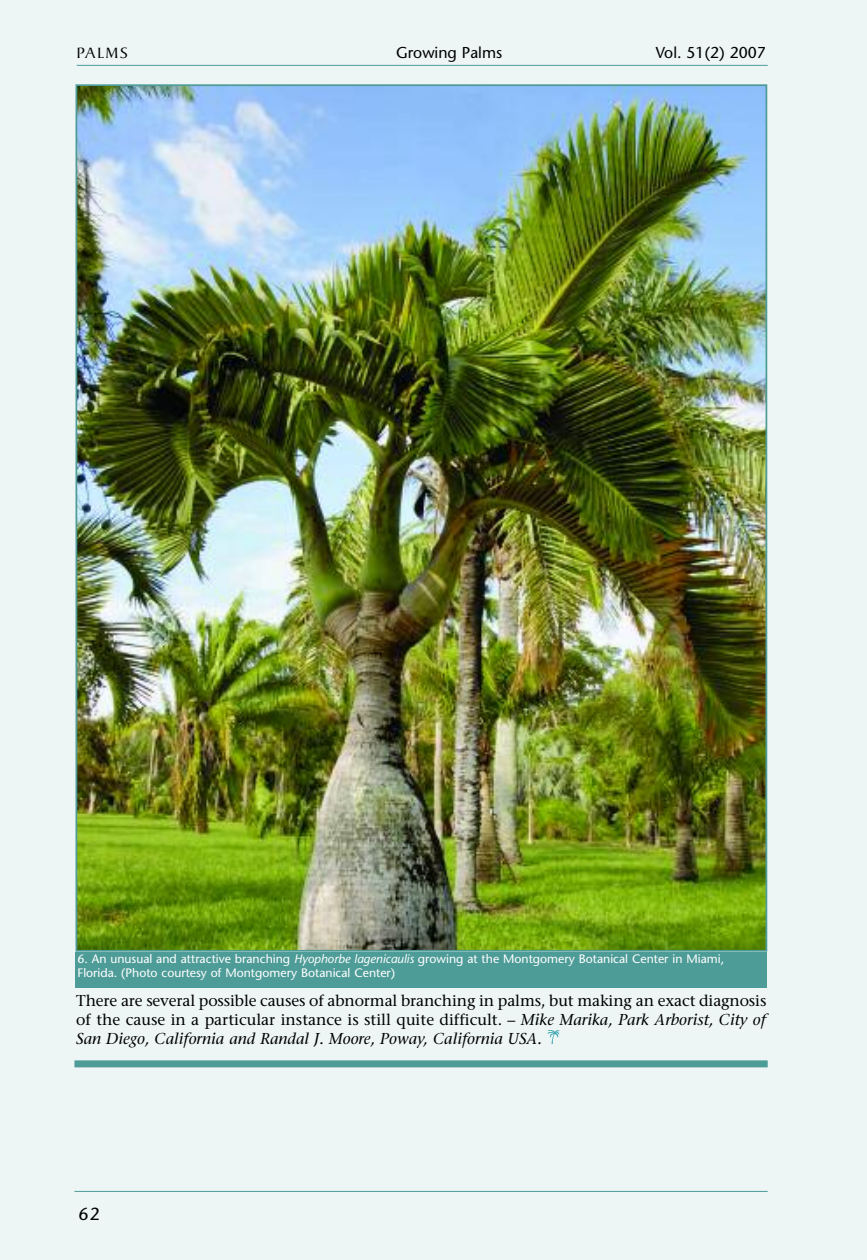
<style>
.page{position:relative;width:867px;height:1260px;background:#fff}
.page>*{position:absolute;margin:0;border:0;box-sizing:border-box;transform-origin:0 0}
.t1{font:17.5px "Stone Sans";color:#000}
.t2{font:15.75px/18.9px "Stone Serif";color:#000;text-align:justify}
.t3{font:15.75px "Stone Sans";color:#000}
.t4{font:15.75px "Cygnet";letter-spacing:.055em;color:#000}
.t5{font:12.25px/14.7px "Stone Sans";color:#fff}
.s1{font-style:italic}
</style>
<div class="page">
<div style="left:0;top:0;width:866px;height:1260px;background:#edf5f5"></div>
<hr style="left:77px;top:65px;width:690px;height:1px;background:#4e9c98">
<hr style="left:74px;top:1191px;width:693px;height:1px;background:#4e9c98">
<div style="left:74px;top:1060px;width:693px;height:7px;background:#4e9c98"></div>
<svg style="left:547px;top:1030px;width:12px;height:14px"></svg>
<img style="left:78px;top:87px;width:686px;height:862px">
<div style="left:75px;top:952px;width:692px;height:36px;background:#4e9c98"></div>
<p class="t4" style="left:76px;top:43px;width:53px">PALMS</p>
<p class="t3" style="left:396px;top:46px;width:108px">Growing Palms</p>
<p class="t3" style="left:655px;top:46px;width:112px">Vol. 51(2) 2007</p>
<p class="t5" style="left:77px;top:952px;width:648px">6. An unusual and attractive branching <span class="s1">Hyophorbe lagenicaulis</span> growing at the Montgomery Botanical Center in Miami,<br>Florida. (Photo courtesy of Montgomery Botanical Center)</p>
<p class="t2" style="left:76px;top:993px;width:691px">There are several possible causes of abnormal branching in palms, but making an exact diagnosis of the cause in a particular instance is still quite difficult. – <span class="s1">Mike Marika, Park Arborist, City of San Diego, California and Randal J. Moore, Poway, California USA.</span></p>
<p class="t1" style="left:79px;top:1207px;width:23px">62</p>
</div>
